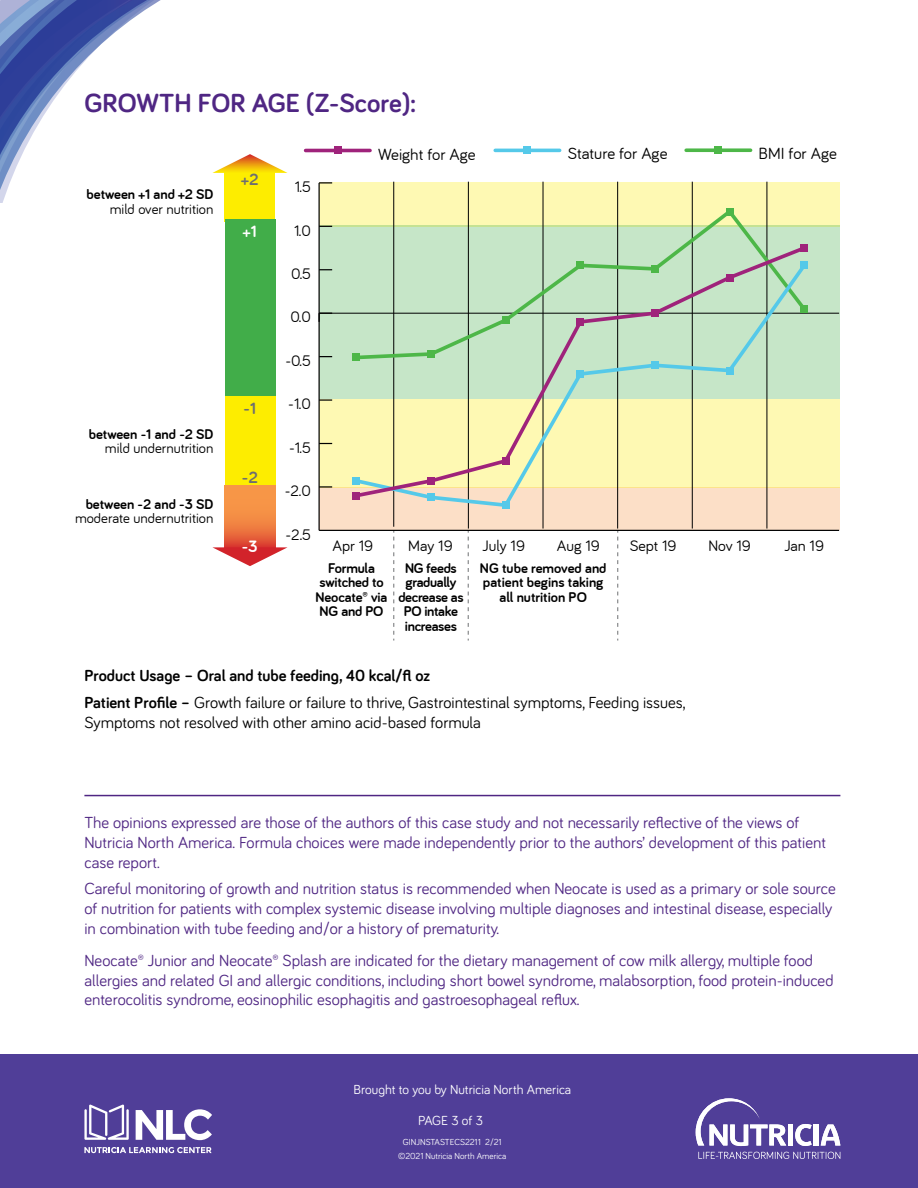
<style>
.page{position:relative;width:918px;height:1188px;background:#fff}
.page>*{position:absolute;margin:0;border:0;box-sizing:border-box;transform-origin:0 0}
.Normal{font:700 27px "Bariol";color:#4f2683}
.t1{font:700 16.95px "Bariol";color:#6d6e71}
.t2{font:700 16.95px "Bariol";color:#fff}
.t3{font:16.8px "Bariol";color:#000}
.Normal-2{font:16.5px/19.8px "Bariol";color:#4f2683}
.Normal-3{font:16.5px/19.8px "Bariol";color:#000}
.Normal-4{font:700 16.5px "Bariol";color:#000}
.t4{font:15.75px "Bariol";color:#000}
.t5{font:700 14.55px/14.5px "Bariol";letter-spacing:-.01em;color:#000;text-align:center}
.t6{font:14.55px/14.5px "Bariol";color:#000;text-align:right}
.t7{font:13.5px "Bariol";color:#fff}
.t8{font:9px "Bariol";color:#fff}
.s1{font-weight:700}
</style>
<div class="page">
<svg style="left:0;top:0;width:161px;height:203px"></svg>
<div style="left:0;top:1054px;width:918px;height:134px;background:#503e98"></div>
<svg style="left:84px;top:1105px;width:45px;height:35px"></svg>
<svg style="left:84px;top:1147px;width:128px;height:6px"></svg>
<svg style="left:136px;top:1109px;width:76px;height:31px"></svg>
<div style="left:814px;top:1125px;width:5px;height:21px;background:#fff"></div>
<svg style="left:821px;top:1125px;width:19px;height:21px"></svg>
<svg style="left:795px;top:1124px;width:17px;height:22px"></svg>
<div style="left:788px;top:1125px;width:5px;height:21px;background:#fff"></div>
<svg style="left:698px;top:1152px;width:142px;height:7px"></svg>
<svg style="left:696px;top:1098px;width:90px;height:48px"></svg>
<div style="left:319px;top:487px;width:520px;height:42px;background:#fcdfc7"></div>
<div style="left:319px;top:399px;width:520px;height:89px;background:#fef9b3"></div>
<div style="left:319px;top:182px;width:520px;height:45px;background:#fef9b3"></div>
<div style="left:319px;top:226px;width:520px;height:173px;background:#c6e6c8"></div>
<div style="left:224px;top:172px;width:50px;height:50px;background:#fded00"></div>
<div style="left:225px;top:220px;width:51px;height:177px;background:#41ad49"></div>
<div style="left:225px;top:396px;width:51px;height:98px;background:#fded00"></div>
<svg style="left:225px;top:486px;width:51px;height:61px;background:#ef7f41"></svg>
<svg style="left:212px;top:154px;width:76px;height:19px"></svg>
<svg style="left:212px;top:547px;width:76px;height:19px"></svg>
<hr style="left:319px;top:313px;width:520px;height:1px;background:#000">
<hr style="left:393px;top:182px;width:1px;height:345px;background:#000">
<svg style="left:393px;top:531px;width:1px;height:110px"></svg>
<svg style="left:468px;top:531px;width:1px;height:110px"></svg>
<svg style="left:617px;top:531px;width:1px;height:110px"></svg>
<hr style="left:468px;top:182px;width:1px;height:347px;background:#000">
<hr style="left:543px;top:182px;width:1px;height:347px;background:#000">
<hr style="left:617px;top:182px;width:1px;height:347px;background:#000">
<hr style="left:692px;top:182px;width:1px;height:347px;background:#000">
<hr style="left:767px;top:182px;width:1px;height:347px;background:#000">
<hr style="left:319px;top:183px;width:1px;height:347px;background:#000">
<hr style="left:319px;top:530px;width:520px;height:1px;background:#000">
<svg style="left:319px;top:486px;width:13px;height:2px"></svg>
<svg style="left:320px;top:443px;width:12px;height:1px"></svg>
<svg style="left:319px;top:399px;width:13px;height:2px"></svg>
<svg style="left:320px;top:356px;width:12px;height:1px"></svg>
<svg style="left:319px;top:313px;width:13px;height:9px"></svg>
<svg style="left:319px;top:269px;width:13px;height:1px"></svg>
<svg style="left:320px;top:226px;width:12px;height:1px"></svg>
<svg style="left:319px;top:182px;width:13px;height:1px"></svg>
<hr style="left:306px;top:149px;width:64px;height:3px;background:#9f237b">
<hr style="left:495px;top:149px;width:65px;height:3px;background:#55c9e9">
<svg style="left:686px;top:148px;width:65px;height:4px"></svg>
<svg style="left:352px;top:206px;width:457px;height:304px"></svg>
<div style="left:334px;top:147px;width:7px;height:7px;background:#9f237b"></div>
<div style="left:353px;top:354px;width:7px;height:7px;background:#4db748"></div>
<div style="left:427px;top:350px;width:8px;height:8px;background:#4db748"></div>
<div style="left:502px;top:316px;width:7px;height:8px;background:#4db748"></div>
<div style="left:577px;top:262px;width:7px;height:7px;background:#4db748"></div>
<div style="left:651px;top:265px;width:8px;height:8px;background:#4db748"></div>
<div style="left:726px;top:208px;width:7px;height:7px;background:#4db748"></div>
<div style="left:801px;top:305px;width:7px;height:8px;background:#4db748"></div>
<div style="left:524px;top:147px;width:7px;height:7px;background:#55c9e9"></div>
<div style="left:353px;top:477px;width:7px;height:8px;background:#55c9e9"></div>
<div style="left:427px;top:494px;width:8px;height:7px;background:#55c9e9"></div>
<div style="left:502px;top:502px;width:7px;height:7px;background:#55c9e9"></div>
<div style="left:577px;top:370px;width:7px;height:8px;background:#55c9e9"></div>
<div style="left:651px;top:362px;width:8px;height:7px;background:#55c9e9"></div>
<div style="left:726px;top:367px;width:7px;height:7px;background:#55c9e9"></div>
<div style="left:801px;top:262px;width:7px;height:7px;background:#55c9e9"></div>
<div style="left:715px;top:147px;width:7px;height:7px;background:#4db748"></div>
<div style="left:353px;top:492px;width:7px;height:7px;background:#9f237b"></div>
<div style="left:427px;top:477px;width:8px;height:8px;background:#9f237b"></div>
<div style="left:502px;top:457px;width:7px;height:8px;background:#9f237b"></div>
<div style="left:577px;top:318px;width:7px;height:8px;background:#9f237b"></div>
<div style="left:651px;top:310px;width:8px;height:7px;background:#9f237b"></div>
<div style="left:726px;top:274px;width:7px;height:7px;background:#9f237b"></div>
<div style="left:801px;top:244px;width:7px;height:8px;background:#9f237b"></div>
<hr style="left:84px;top:795px;width:756px;height:1px;background:#4f2683">
<p class="Normal" style="left:84px;top:84px;width:333px">GROWTH FOR AGE (Z-Score):</p>
<p class="t6" style="left:87px;top:187px;width:128px"><span class="s1">between +1 and +2 SD </span>mild over nutrition</p>
<p class="t6" style="left:89px;top:427px;width:126px"><span class="s1">between -1 and -2 SD </span>mild undernutrition</p>
<p class="t6" style="left:75px;top:496px;width:140px"><span class="s1">between -2 and -3 SD </span>moderate undernutrition</p>
<p class="t1" style="left:241px;top:170px;width:19px">+2</p>
<p class="t2" style="left:243px;top:222px;width:15px">+1</p>
<p class="t1" style="left:244px;top:399px;width:14px">-1</p>
<p class="t1" style="left:242px;top:468px;width:17px">-2</p>
<p class="t2" style="left:242px;top:537px;width:18px">-3</p>
<p class="t4" style="left:295px;top:178px;width:18px">1.5</p>
<p class="t4" style="left:294px;top:221px;width:18px">1.0</p>
<p class="t4" style="left:291px;top:265px;width:21px">0.5</p>
<p class="t4" style="left:291px;top:308px;width:22px">0.0</p>
<p class="t4" style="left:286px;top:352px;width:27px">-0.5</p>
<p class="t4" style="left:288px;top:395px;width:24px">-1.0</p>
<p class="t4" style="left:289px;top:439px;width:23px">-1.5</p>
<p class="t4" style="left:285px;top:482px;width:28px">-2.0</p>
<p class="t4" style="left:286px;top:525px;width:27px">-2.5</p>
<p class="t3" style="left:378px;top:144px;width:99px">Weight for Age</p>
<p class="t3" style="left:568px;top:144px;width:101px">Stature for Age</p>
<p class="t3" style="left:759px;top:144px;width:80px">BMI for Age</p>
<p class="t4" style="left:332px;top:536px;width:42px">Apr 19</p>
<p class="t4" style="left:408px;top:536px;width:46px">May 19</p>
<p class="t4" style="left:483px;top:536px;width:44px">July 19</p>
<p class="t4" style="left:557px;top:536px;width:44px">Aug 19</p>
<p class="t4" style="left:630px;top:536px;width:48px">Sept 19</p>
<p class="t4" style="left:708px;top:536px;width:44px">Nov 19</p>
<p class="t4" style="left:784px;top:536px;width:41px">Jan 19</p>
<p class="t5" style="left:316px;top:561px;width:73px">Formula switched to<br>Neocate® via<br>NG and PO</p>
<p class="t5" style="left:398px;top:561px;width:67px">NG feeds gradually decrease as<br>PO intake increases</p>
<p class="t5" style="left:480px;top:561px;width:128px">NG tube removed and patient begins taking all nutrition PO</p>
<p class="Normal-4" style="left:84px;top:665px;width:347px">Product Usage – Oral and tube feeding, 40 kcal/fl oz</p>
<p class="Normal-3" style="left:84px;top:692px;width:603px"><span class="s1">Patient Profile –</span> Growth failure or failure to thrive, Gastrointestinal symptoms, Feeding issues,<br>Symptoms not resolved with other amino acid-based formula</p>
<p class="Normal-2" style="left:84px;top:812px;width:743px">The opinions expressed are those of the authors of this case study and not necessarily reflective of the views of<br>Nutricia North America. Formula choices were made independently prior to the authors’ development of this patient case report.</p>
<p class="Normal-2" style="left:84px;top:878px;width:753px">Careful monitoring of growth and nutrition status is recommended when Neocate is used as a primary or sole source of nutrition for patients with complex systemic disease involving multiple diagnoses and intestinal disease, especially in combination with tube feeding and/or a history of prematurity.</p>
<p class="Normal-2" style="left:84px;top:950px;width:751px">Neocate® Junior and Neocate® Splash are indicated for the dietary management of cow milk allergy, multiple food allergies and related GI and allergic conditions, including short bowel syndrome, malabsorption, food protein-induced enterocolitis syndrome, eosinophilic esophagitis and gastroesophageal reflux.</p>
<p class="t7" style="left:354px;top:1081px;width:219px">Brought to you by Nutricia North America</p>
<p class="t7" style="left:418px;top:1112px;width:67px">PAGE 3 of 3</p>
<p class="t8" style="left:403px;top:1136px;width:100px">GINJNSTASTECS2211 2/21</p>
<p class="t8" style="left:398px;top:1150px;width:110px">©2021 Nutricia North America</p>
</div>
